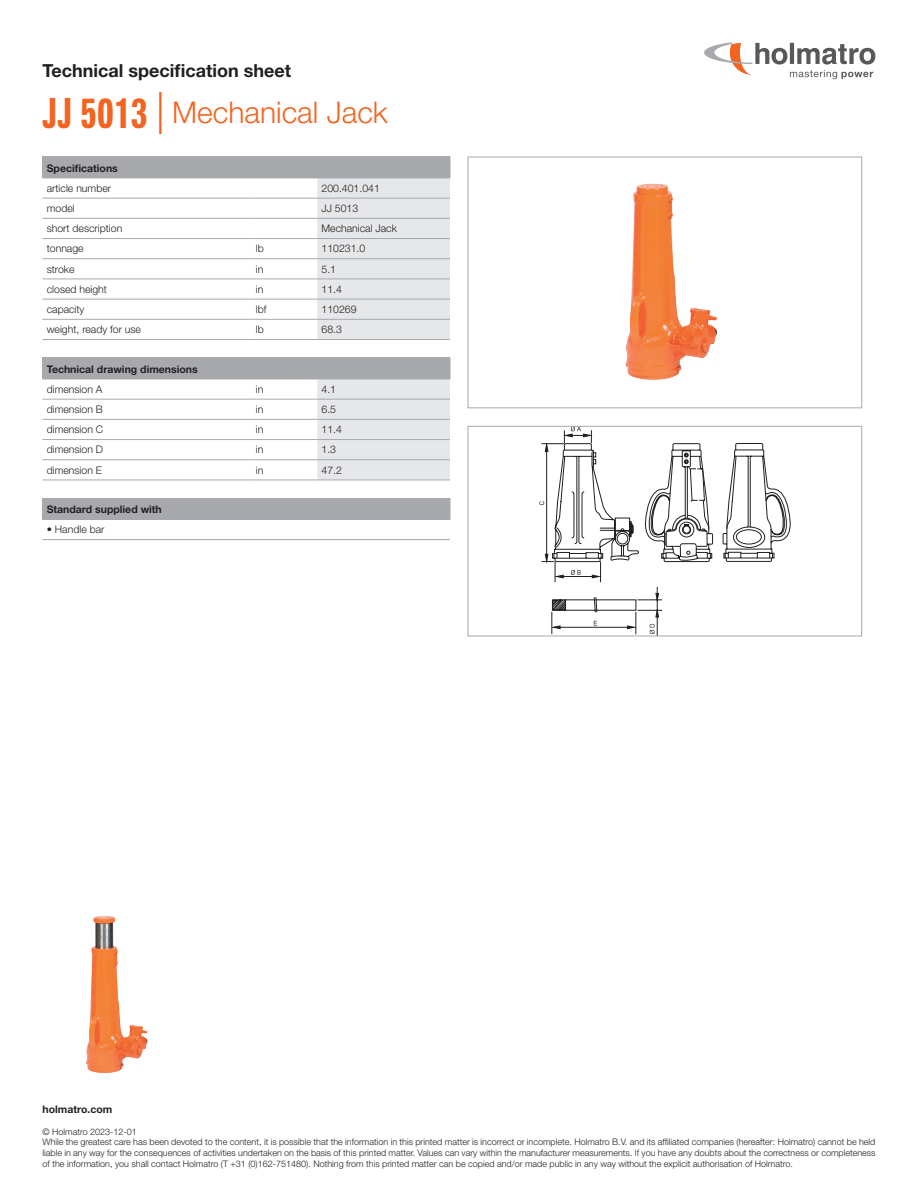
<style>
.page{position:relative;width:918px;height:1188px;background:#fff}
.page>*{position:absolute;margin:0;border:0;box-sizing:border-box;transform-origin:0 0}
.t1{font:300 30px "Helvetica Neue LT Std";color:#f36421}
.t2{font:700 18px "Helvetica Neue LT Std";color:#231f20}
.t3{font:300 10.5px "Helvetica Neue LT Std";color:#231f20}
.t4{font:700 10.5px "Helvetica Neue LT Std";color:#231f20}
.t5{font:300 9px/10.8px "Helvetica Neue LT Std";color:#231f20}
.s1{font-family:"Neue Helvetica Pro 79 Cm";font-weight:700;font-size:42px}
.s2{font-size:42px}
</style>
<div class="page">
<svg style="left:704px;top:42px;width:171px;height:37px"></svg>
<div style="left:43px;top:157px;width:407px;height:21px;background:#a8a9ad"></div>
<svg style="left:317px;top:157px;width:134px;height:182px;background:#dedfe1"></svg>
<hr style="left:43px;top:178px;width:209px;height:1px;background:#a8a9ad">
<hr style="left:252px;top:178px;width:65px;height:1px;background:#a8a9ad">
<hr style="left:317px;top:178px;width:133px;height:1px;background:#a8a9ad">
<hr style="left:43px;top:198px;width:209px;height:1px;background:#a8a9ad">
<hr style="left:252px;top:198px;width:65px;height:1px;background:#a8a9ad">
<hr style="left:317px;top:198px;width:133px;height:1px;background:#a8a9ad">
<hr style="left:43px;top:218px;width:209px;height:1px;background:#a8a9ad">
<hr style="left:252px;top:218px;width:65px;height:1px;background:#a8a9ad">
<hr style="left:317px;top:218px;width:133px;height:1px;background:#a8a9ad">
<hr style="left:43px;top:238px;width:209px;height:1px;background:#a8a9ad">
<hr style="left:252px;top:238px;width:65px;height:1px;background:#a8a9ad">
<hr style="left:317px;top:238px;width:133px;height:1px;background:#a8a9ad">
<hr style="left:43px;top:258px;width:209px;height:1px;background:#a8a9ad">
<hr style="left:252px;top:258px;width:65px;height:1px;background:#a8a9ad">
<hr style="left:317px;top:258px;width:133px;height:1px;background:#a8a9ad">
<hr style="left:43px;top:279px;width:209px;height:1px;background:#a8a9ad">
<hr style="left:252px;top:279px;width:65px;height:1px;background:#a8a9ad">
<hr style="left:317px;top:279px;width:133px;height:1px;background:#a8a9ad">
<hr style="left:43px;top:299px;width:209px;height:1px;background:#a8a9ad">
<hr style="left:252px;top:299px;width:65px;height:1px;background:#a8a9ad">
<hr style="left:317px;top:299px;width:133px;height:1px;background:#a8a9ad">
<hr style="left:43px;top:339px;width:209px;height:1px;background:#a8a9ad">
<hr style="left:43px;top:319px;width:209px;height:1px;background:#a8a9ad">
<hr style="left:252px;top:339px;width:65px;height:1px;background:#a8a9ad">
<hr style="left:252px;top:319px;width:65px;height:1px;background:#a8a9ad">
<hr style="left:317px;top:339px;width:133px;height:1px;background:#a8a9ad">
<hr style="left:317px;top:319px;width:133px;height:1px;background:#a8a9ad">
<div style="left:43px;top:358px;width:407px;height:21px;background:#a8a9ad"></div>
<svg style="left:317px;top:358px;width:134px;height:122px"></svg>
<hr style="left:43px;top:379px;width:209px;height:1px;background:#a8a9ad">
<hr style="left:252px;top:379px;width:65px;height:1px;background:#a8a9ad">
<hr style="left:317px;top:379px;width:133px;height:1px;background:#a8a9ad">
<hr style="left:43px;top:399px;width:209px;height:1px;background:#a8a9ad">
<hr style="left:252px;top:399px;width:65px;height:1px;background:#a8a9ad">
<hr style="left:317px;top:399px;width:133px;height:1px;background:#a8a9ad">
<hr style="left:43px;top:419px;width:209px;height:1px;background:#a8a9ad">
<hr style="left:252px;top:419px;width:65px;height:1px;background:#a8a9ad">
<hr style="left:317px;top:419px;width:133px;height:1px;background:#a8a9ad">
<hr style="left:43px;top:439px;width:209px;height:1px;background:#a8a9ad">
<hr style="left:252px;top:439px;width:65px;height:1px;background:#a8a9ad">
<hr style="left:317px;top:439px;width:133px;height:1px;background:#a8a9ad">
<hr style="left:43px;top:480px;width:209px;height:1px;background:#a8a9ad">
<hr style="left:43px;top:459px;width:209px;height:1px;background:#a8a9ad">
<hr style="left:252px;top:480px;width:65px;height:1px;background:#a8a9ad">
<hr style="left:252px;top:459px;width:65px;height:1px;background:#a8a9ad">
<hr style="left:317px;top:480px;width:133px;height:1px;background:#a8a9ad">
<hr style="left:317px;top:459px;width:133px;height:1px;background:#a8a9ad">
<div style="left:43px;top:498px;width:407px;height:21px;background:#a8a9ad"></div>
<svg style="left:450px;top:498px;width:1px;height:21px"></svg>
<hr style="left:43px;top:539px;width:407px;height:1px;background:#a8a9ad">
<hr style="left:43px;top:519px;width:407px;height:1px;background:#a8a9ad">
<img style="left:86px;top:916px;width:62px;height:158px">
<svg style="left:539px;top:428px;width:251px;height:206px"></svg>
<div style="left:468px;top:426px;width:394px;height:210px;border:1px solid #a8a9ad"></div>
<img style="left:625px;top:183px;width:92px;height:197px">
<div style="left:468px;top:157px;width:394px;height:251px;border:1px solid #a8a9ad"></div>
<h2 class="t2" style="left:43px;top:59px;width:250px">Technical specification sheet</h2>
<h1 class="t1" style="left:43px;top:94px;width:347px"><span class="s1">JJ 5013</span> <span class="s2">|</span> Mechanical Jack</h1>
<p class="t4" style="left:47px;top:161px;width:73px">Specifications</p>
<p class="t3" style="left:47px;top:182px;width:66px">article number</p>
<p class="t3" style="left:322px;top:182px;width:60px">200.401.041</p>
<p class="t3" style="left:47px;top:202px;width:30px">model</p>
<p class="t3" style="left:322px;top:202px;width:38px">JJ 5013</p>
<p class="t3" style="left:47px;top:222px;width:77px">short description</p>
<p class="t3" style="left:322px;top:222px;width:77px">Mechanical Jack</p>
<p class="t3" style="left:47px;top:242px;width:38px">tonnage</p>
<p class="t3" style="left:256px;top:242px;width:9px">lb</p>
<p class="t3" style="left:322px;top:242px;width:45px">110231.0</p>
<p class="t3" style="left:47px;top:262px;width:29px">stroke</p>
<p class="t3" style="left:256px;top:262px;width:9px">in</p>
<p class="t3" style="left:322px;top:262px;width:16px">5.1</p>
<p class="t3" style="left:47px;top:283px;width:62px">closed height</p>
<p class="t3" style="left:256px;top:283px;width:9px">in</p>
<p class="t3" style="left:322px;top:283px;width:22px">11.4</p>
<p class="t3" style="left:47px;top:303px;width:39px">capacity</p>
<p class="t3" style="left:256px;top:303px;width:12px">lbf</p>
<p class="t3" style="left:322px;top:303px;width:37px">110269</p>
<p class="t3" style="left:47px;top:323px;width:96px">weight, ready for use</p>
<p class="t3" style="left:256px;top:323px;width:9px">lb</p>
<p class="t3" style="left:322px;top:323px;width:22px">68.3</p>
<p class="t4" style="left:47px;top:362px;width:153px">Technical drawing dimensions</p>
<p class="t3" style="left:47px;top:383px;width:57px">dimension A</p>
<p class="t3" style="left:256px;top:383px;width:9px">in</p>
<p class="t3" style="left:322px;top:383px;width:16px">4.1</p>
<p class="t3" style="left:47px;top:403px;width:58px">dimension B</p>
<p class="t3" style="left:256px;top:403px;width:9px">in</p>
<p class="t3" style="left:322px;top:403px;width:16px">6.5</p>
<p class="t3" style="left:47px;top:423px;width:58px">dimension C</p>
<p class="t3" style="left:256px;top:423px;width:9px">in</p>
<p class="t3" style="left:322px;top:423px;width:22px">11.4</p>
<p class="t3" style="left:47px;top:443px;width:58px">dimension D</p>
<p class="t3" style="left:256px;top:443px;width:9px">in</p>
<p class="t3" style="left:322px;top:443px;width:16px">1.3</p>
<p class="t3" style="left:47px;top:463px;width:57px">dimension E</p>
<p class="t3" style="left:256px;top:463px;width:9px">in</p>
<p class="t3" style="left:322px;top:463px;width:22px">47.2</p>
<p class="t4" style="left:47px;top:503px;width:117px">Standard supplied with</p>
<p class="t3" style="left:47px;top:523px;width:59px">• Handle bar</p>
<p class="t4" style="left:43px;top:1103px;width:71px">holmatro.com</p>
<p class="t5" style="left:43px;top:1126px;width:835px">© Holmatro 2023-12-01<br>While the greatest care has been devoted to the content, it is possible that the information in this printed matter is incorrect or incomplete. Holmatro B.V. and its affiliated companies (hereafter: Holmatro) cannot be held liable in any way for the consequences of activities undertaken on the basis of this printed matter. Values can vary within the manufacturer measurements. If you have any doubts about the correctness or completeness of the information, you shall contact Holmatro (T +31 (0)162-751480). Nothing from this printed matter can be copied and/or made public in any way without the explicit authorisation of Holmatro.</p>
</div>
